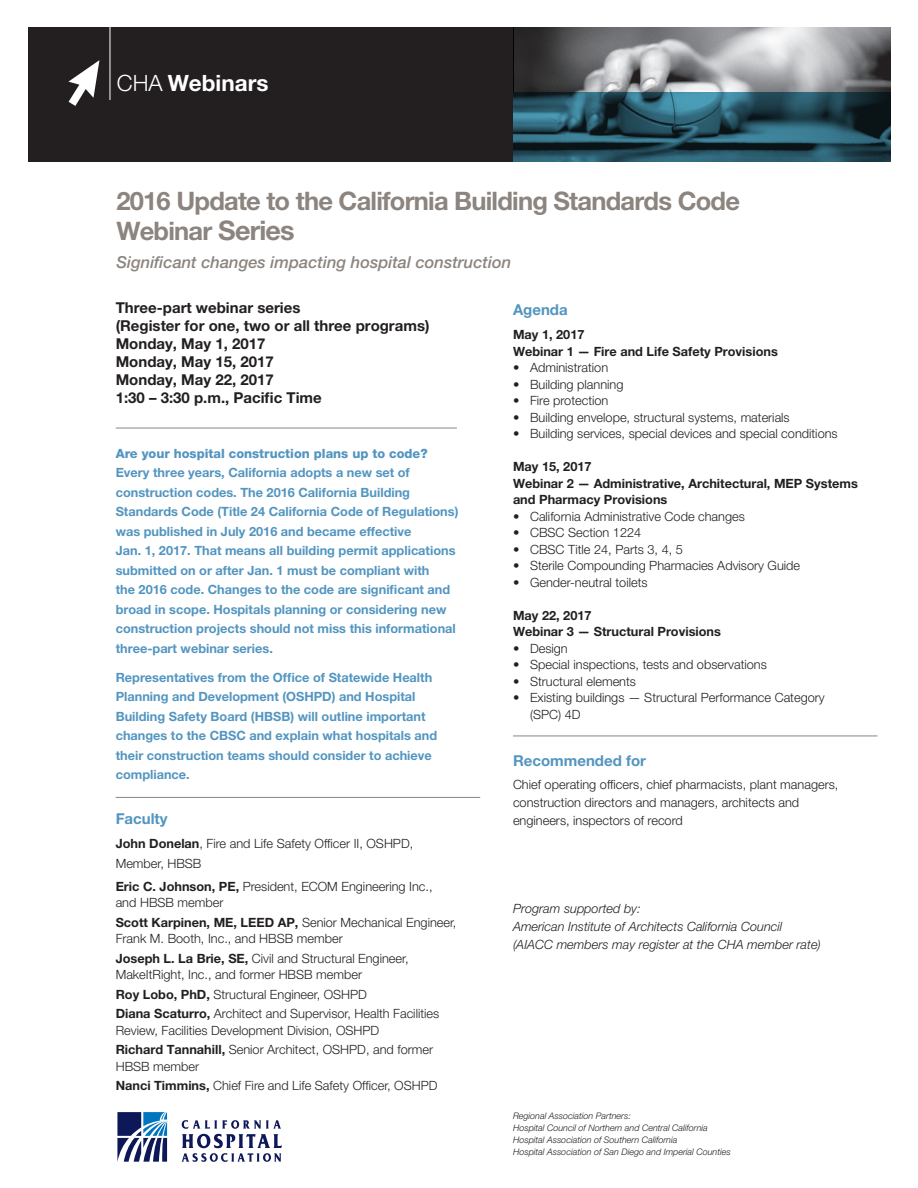
<style>
.page{position:relative;width:918px;height:1188px;background:#fff}
.page>*{position:absolute;margin:0;border:0;box-sizing:border-box;transform-origin:0 0}
.Main_Headline_-_1_co{font:700 25.5px/30px "Helvetica Neue LT Pro";letter-spacing:-.03em;color:#8c847e}
.t1{font:700 22.5px "Helvetica Neue LT Pro";color:#fff}
.Main_Headline__Subti{font:italic 500 16.5px "Helvetica Neue LT Pro";color:#8c847e}
.Date_time_-_1_col{font:700 15px/18px "Helvetica Neue LT Pro";color:#231f20}
.Date_time_-_1_col-2{font:700 15px "Helvetica Neue LT Pro";color:#5295c0}
.Seminar_intro_-blue{font:700 15px "Helvetica Neue LT Pro";color:#5295c0}
.Faculty_list{font:700 15px "Helvetica Neue LT Pro";color:#5295c0}
.Seminar_intro_-blue-2{font:700 12.75px/19.5px "Helvetica Neue LT Pro";color:#5295c0}
.Date_time_-_1_col-3{font:300 12.75px/18px "Helvetica Neue LT Pro";color:#231f20}
.Faculty_list-2{font:300 12.75px/16.5px "Helvetica Neue LT Pro";color:#231f20}
.Bullet_list_-_2_col{font:700 12.75px/16.5px "Helvetica Neue LT Pro";color:#231f20}
.Date_time_-_1_col-4{font:italic 300 12.75px/18px "Helvetica Neue LT Pro";color:#231f20}
.Seminar_intro_-blue-3{font:300 12.75px/19.5px "Helvetica Neue LT Pro";color:#231f20}
.Approved_by{font:italic 300 9px/12px "Helvetica Neue LT Pro";color:#231f20}
.s1{font-weight:300}
.s2{font-size:27px}
.s3{font-weight:800}
.s4{font-weight:700}
</style>
<div class="page">
<div style="left:28px;top:27px;width:486px;height:135px;background:#231f20"></div>
<img style="left:513px;top:27px;width:378px;height:135px">
<svg style="left:117px;top:1112px;width:50px;height:50px"></svg>
<svg style="left:182px;top:1120px;width:100px;height:42px"></svg>
<hr style="left:116px;top:428px;width:341px;height:1px;background:#8c847e">
<hr style="left:513px;top:736px;width:365px;height:1px;background:#8c847e">
<svg style="left:68px;top:60px;width:31px;height:46px"></svg>
<hr style="left:110px;top:27px;width:1px;height:73px;background:#fff">
<hr style="left:116px;top:797px;width:364px;height:1px;background:#8c847e">
<p class="t1" style="left:117px;top:69px;width:153px"><span class="s1">CHA</span> Webinars</p>
<p class="Main_Headline_-_1_co" style="left:116px;top:186px;width:625px">2016 Update to the California Building Standards Code<br>Webinar <span class="s2">Series</span></p>
<p class="Main_Headline__Subti" style="left:116px;top:252px;width:396px">Significant changes impacting hospital construction</p>
<p class="Date_time_-_1_col" style="left:116px;top:299px;width:315px">Three-part webinar series<br>(Register for one, two or all three programs)<br>Monday, May 1, 2017<br>Monday, May 15, 2017<br>Monday, May 22, 2017<br>1:30 – 3:30 p.m., Pacific Time</p>
<p class="Seminar_intro_-blue-2" style="left:116px;top:443px;width:344px"><span class="s3">Are your hospital construction plans up to code?<br></span>Every three years, California adopts a new set of construction codes. The 2016 California Building Standards Code (Title 24 California Code of Regulations) was published in July 2016 and became effective<br>Jan. 1, 2017. That means all building permit applications submitted on or after Jan. 1 must be compliant with<br>the 2016 code. Changes to the code are significant and broad in scope. Hospitals planning or considering new construction projects should not miss this informational three-part webinar series.</p>
<p class="Seminar_intro_-blue-2" style="left:116px;top:667px;width:323px">Representatives from the Office of Statewide Health Planning and Development (OSHPD) and Hospital Building Safety Board (HBSB) will outline important changes to the CBSC and explain what hospitals and their construction teams should consider to achieve compliance.</p>
<p class="Seminar_intro_-blue" style="left:116px;top:810px;width:53px">Faculty</p>
<p class="Seminar_intro_-blue-3" style="left:116px;top:834px;width:299px"><span class="s4">John Donelan</span>, Fire and Life Safety Officer II, OSHPD,<br>Member, HBSB</p>
<p class="Faculty_list-2" style="left:116px;top:878px;width:318px"><span class="s4">Eric C. Johnson, PE,</span> President, ECOM Engineering Inc., and HBSB member</p>
<p class="Faculty_list-2" style="left:116px;top:914px;width:342px"><span class="s4">Scott Karpinen, ME, LEED AP,</span> Senior Mechanical Engineer,<br>Frank M. Booth, Inc., and HBSB member</p>
<p class="Faculty_list-2" style="left:116px;top:950px;width:294px"><span class="s4">Joseph L. La Brie, SE,</span> Civil and Structural Engineer,<br>MakeItRight, Inc., and former HBSB member</p>
<p class="Faculty_list-2" style="left:116px;top:984px;width:325px;line-height:19.5px"><span class="s4">Roy Lobo, PhD,</span> Structural Engineer, OSHPD<br><span class="s4">Diana Scaturro,</span> Architect and Supervisor, Health Facilities</p>
<p class="Faculty_list-2" style="left:116px;top:1020px;width:319px;line-height:19.5px">Review, Facilities Development Division, OSHPD<br><span class="s4">Richard Tannahill,</span> Senior Architect, OSHPD, and former</p>
<p class="Faculty_list-2" style="left:116px;top:1056px;width:323px;line-height:19.5px">HBSB member<br><span class="s4">Nanci Timmins,</span> Chief Fire and Life Safety Officer, OSHPD</p>
<p class="Faculty_list" style="left:513px;top:301px;width:56px">Agenda</p>
<p class="Bullet_list_-_2_col" style="left:513px;top:326px;width:266px">May 1, 2017<br>Webinar 1 — Fire and Life Safety Provisions</p>
<p class="Date_time_-_1_col-3" style="left:513px;top:359px;width:97px">• Administration</p>
<p class="Date_time_-_1_col-3" style="left:513px;top:375px;width:112px">• Building planning</p>
<p class="Date_time_-_1_col-3" style="left:513px;top:392px;width:97px">• Fire protection</p>
<p class="Date_time_-_1_col-3" style="left:513px;top:408px;width:278px">• Building envelope, structural systems, materials</p>
<p class="Date_time_-_1_col-3" style="left:513px;top:425px;width:326px">• Building services, special devices and special conditions</p>
<p class="Bullet_list_-_2_col" style="left:513px;top:458px;width:80px">May 15, 2017</p>
<p class="Bullet_list_-_2_col" style="left:513px;top:475px;width:346px">Webinar 2 — Administrative, Architectural, MEP Systems and Pharmacy Provisions</p>
<p class="Date_time_-_1_col-3" style="left:513px;top:507px;width:233px">• California Administrative Code changes</p>
<p class="Date_time_-_1_col-3" style="left:513px;top:524px;width:130px">• CBSC Section 1224</p>
<p class="Date_time_-_1_col-3" style="left:513px;top:540px;width:171px">• CBSC Title 24, Parts 3, 4, 5</p>
<p class="Date_time_-_1_col-3" style="left:513px;top:557px;width:289px">• Sterile Compounding Pharmacies Advisory Guide</p>
<p class="Date_time_-_1_col-3" style="left:513px;top:573px;width:136px">• Gender-neutral toilets</p>
<p class="Bullet_list_-_2_col" style="left:513px;top:607px;width:80px">May 22, 2017</p>
<p class="Bullet_list_-_2_col" style="left:513px;top:623px;width:210px">Webinar 3 — Structural Provisions</p>
<p class="Date_time_-_1_col-3" style="left:513px;top:639px;width:56px">• Design</p>
<p class="Date_time_-_1_col-3" style="left:513px;top:656px;width:255px">• Special inspections, tests and observations</p>
<p class="Date_time_-_1_col-3" style="left:513px;top:672px;width:125px">• Structural elements</p>
<p class="Date_time_-_1_col-3" style="left:530px;top:689px;width:296px;line-height:16.5px;text-indent:-17px">• Existing buildings — Structural Performance Category (SPC) 4D</p>
<p class="Date_time_-_1_col-2" style="left:513px;top:751px;width:135px">Recommended for</p>
<p class="Date_time_-_1_col-3" style="left:513px;top:775px;width:327px">Chief operating officers, chief pharmacists, plant managers, construction directors and managers, architects and engineers, inspectors of record</p>
<p class="Date_time_-_1_col-4" style="left:513px;top:899px;width:309px">Program supported by:<br>American Institute of Architects California Council (AIACC members may register at the CHA member rate)</p>
<p class="Approved_by" style="left:513px;top:1109px;width:119px">Regional Association Partners:</p>
<p class="Approved_by" style="left:513px;top:1121px;width:219px">Hospital Council of Northern and Central California<br>Hospital Association of Southern California<br>Hospital Association of San Diego and Imperial Counties</p>
</div>
